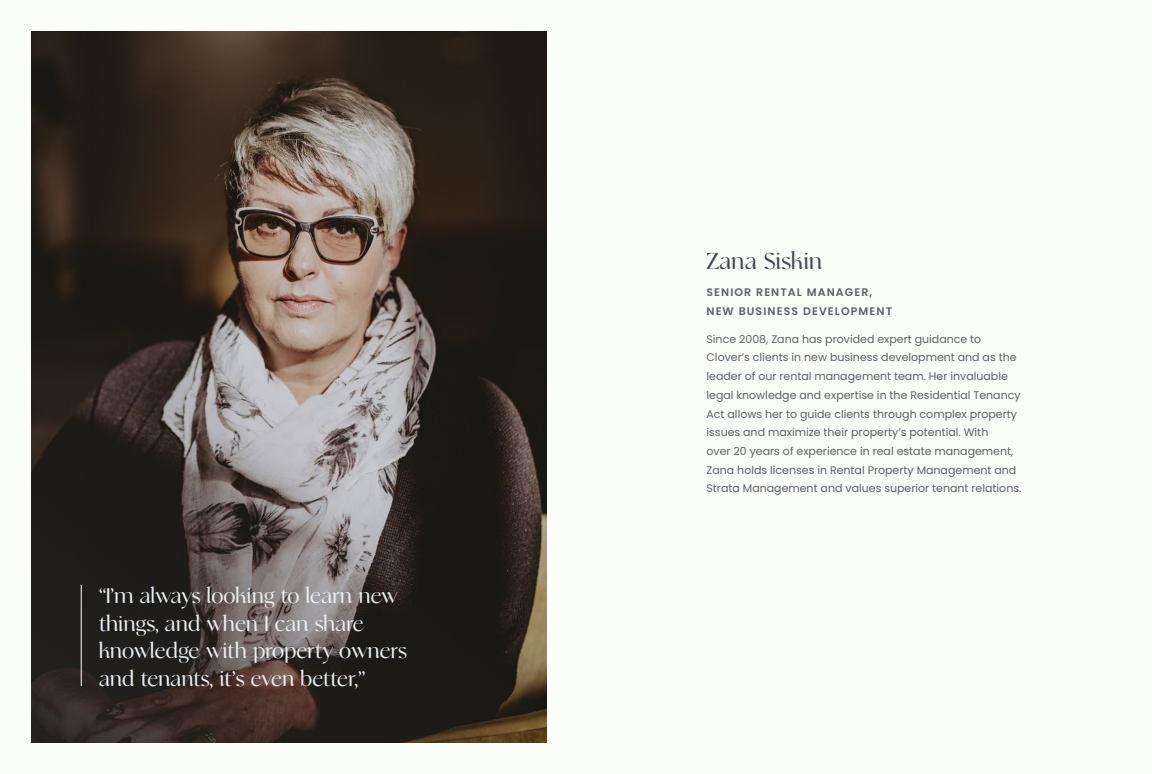
<style>
.page{position:relative;width:1152px;height:774px;background:#fbfdf8}
.page>*{position:absolute;margin:0;border:0;box-sizing:border-box;transform-origin:0 0}
.t1{font:25px "Analogue";letter-spacing:-.005em;color:#424852}
.t2{font:23px/27.6px "Analogue";letter-spacing:-.005em;color:#e9eef5}
.t3{font:11px/18.7px "Poppins";color:#5e5f69}
.t4{font:600 11px/18.7px "Poppins";letter-spacing:.1em;color:#5e5f69}
</style>
<div class="page">
<img style="left:32px;top:32px;width:514px;height:710px">
<hr style="left:81px;top:585px;width:1px;height:101px;background:#fff">
<h2 class="t2" style="left:99px;top:582px;width:310px">“I’m always looking to learn new things, and when I can share knowledge with property owners and tenants, it’s even better,”</h2>
<h1 class="t1" style="left:706px;top:246px;width:117px">Zana Siskin</h1>
<p class="t4" style="left:706px;top:283px;width:187px">SENIOR RENTAL MANAGER,<br>NEW BUSINESS DEVELOPMENT</p>
<p class="t3" style="left:706px;top:330px;width:316px">Since 2008, Zana has provided expert guidance to Clover’s clients in new business development and as the leader of our rental management team. Her invaluable legal knowledge and expertise in the Residential Tenancy Act allows her to guide clients through complex property issues and maximize their property’s potential. With<br>over 20 years of experience in real estate management, Zana holds licenses in Rental Property Management and Strata Management and values superior tenant relations.</p>
</div>
